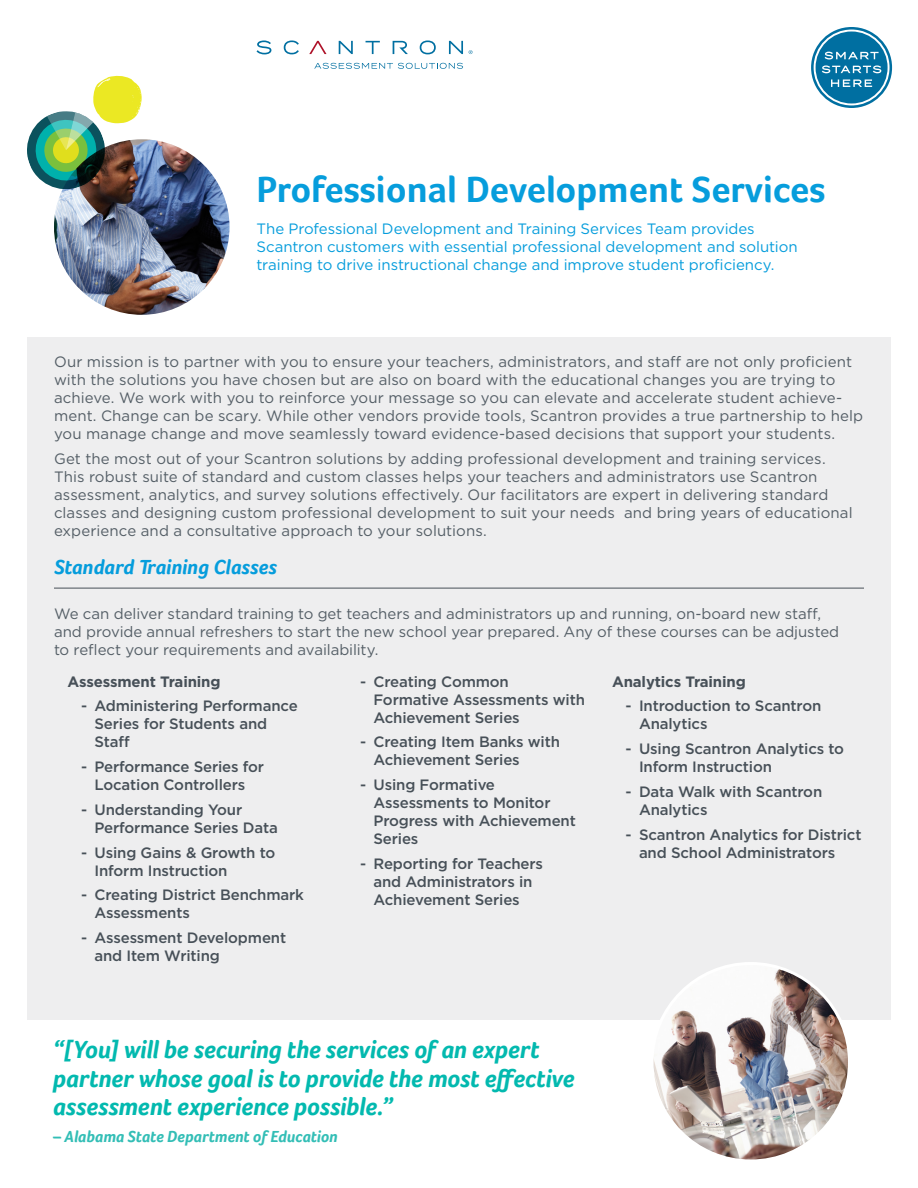
<style>
.page{position:relative;width:918px;height:1188px;background:#fff}
.page>*{position:absolute;margin:0;border:0;box-sizing:border-box;transform-origin:0 0}
.Page_TItle{font:700 37.5px "Foco";color:#069ddc}
.Intro{font:italic 700 25.5px/28.5px "Foco";letter-spacing:-.01em;color:#03b9af}
.Subhead_1{font:italic 700 21px "Foco";color:#069ddc}
.Intro-2{font:italic 700 16.5px "Foco";letter-spacing:-.005em;color:#33beb6}
.Body{font:15px/18px "Gotham";letter-spacing:.005em;color:#545e66}
.t1{font:500 15px/18px "Gotham";letter-spacing:-.01em;color:#475058}
.Intro-3{font:15px/18px "Gotham";letter-spacing:-.005em;color:#069ddc}
.Body_Bullets{font:700 15px "Gotham";letter-spacing:-.01em;color:#475058}
</style>
<div class="page">
<img style="left:54px;top:139px;width:176px;height:176px;border-radius:88px">
<svg style="left:27px;top:75px;width:115px;height:114px"></svg>
<svg style="left:257px;top:40px;width:206px;height:14px"></svg>
<svg style="left:314px;top:63px;width:149px;height:6px"></svg>
<svg style="left:469px;top:50px;width:3px;height:4px"></svg>
<div style="left:27px;top:338px;width:864px;height:682px;background:#eeeeef"></div>
<svg style="left:811px;top:27px;width:81px;height:81px"></svg>
<hr style="left:54px;top:588px;width:810px;height:1px;background:#475058">
<img style="left:652px;top:964px;width:198px;height:197px;border-radius:99px">
<p class="Page_TItle" style="left:256px;top:168px;width:570px">Professional Development Services</p>
<p class="Intro-3" style="left:256px;top:219px;width:543px">The Professional Development and Training Services Team provides<br>Scantron customers with essential professional development and solution training to drive instructional change and improve student proficiency.</p>
<p class="Body" style="left:54px;top:352px;width:811px">Our mission is to partner with you to ensure your teachers, administrators, and staff are not only proficient with the solutions you have chosen but are also on board with the educational changes you are trying to achieve. We work with you to reinforce your message so you can elevate and accelerate student achieve&shy;ment. Change can be scary. While other vendors provide tools, Scantron provides a true partnership to help you manage change and move seamlessly toward evidence-based decisions that support your students.</p>
<p class="Body" style="left:54px;top:449px;width:800px">Get the most out of your Scantron solutions by adding professional development and training services.<br>This robust suite of standard and custom classes helps your teachers and administrators use Scantron assessment, analytics, and survey solutions effectively. Our facilitators are expert in delivering standard classes and designing custom professional development to suit your needs and bring years of educational experience and a consultative approach to your solutions.</p>
<p class="Subhead_1" style="left:54px;top:555px;width:225px">Standard Training Classes</p>
<p class="Body" style="left:54px;top:605px;width:787px">We can deliver standard training to get teachers and administrators up and running, on-board new staff, and provide annual refreshers to start the new school year prepared. Any of these courses can be adjusted to reflect your requirements and availability.</p>
<p class="Body_Bullets" style="left:68px;top:671px;width:155px">Assessment Training</p>
<p class="t1" style="left:94px;top:697px;width:205px;text-indent:-14px">- Administering Performance<br>Series for Students and<br>Staff</p>
<p class="t1" style="left:81px;top:758px;width:185px;text-align:center">- Performance Series for<br>Location Controllers</p>
<p class="t1" style="left:94px;top:800px;width:185px;text-indent:-14px">- Understanding Your<br>Performance Series Data</p>
<p class="t1" style="left:94px;top:843px;width:182px;text-indent:-14px">- Using Gains &amp; Growth to<br>Inform Instruction</p>
<p class="t1" style="left:94px;top:886px;width:211px;text-indent:-14px">- Creating District Benchmark<br>Assessments</p>
<p class="t1" style="left:94px;top:929px;width:193px;text-indent:-14px">- Assessment Development and Item Writing</p>
<p class="Body_Bullets" style="left:612px;top:671px;width:135px">Analytics Training</p>
<p class="t1" style="left:639px;top:697px;width:184px;text-indent:-14px">- Introduction to Scantron<br>Analytics</p>
<p class="t1" style="left:639px;top:740px;width:207px;text-indent:-14px">- Using Scantron Analytics to<br>Inform Instruction</p>
<p class="t1" style="left:639px;top:782px;width:185px;text-indent:-14px">- Data Walk with Scantron<br>Analytics</p>
<p class="t1" style="left:639px;top:825px;width:224px;text-indent:-14px">- Scantron Analytics for District and School Administrators</p>
<p class="t1" style="left:374px;top:672px;width:213px;text-indent:-14px">- Creating Common<br>Formative Assessments with<br>Achievement Series</p>
<p class="t1" style="left:374px;top:733px;width:188px;text-indent:-14px">- Creating Item Banks with<br>Achievement Series</p>
<p class="t1" style="left:374px;top:776px;width:204px;text-indent:-14px">- Using Formative<br>Assessments to Monitor<br>Progress with Achievement<br>Series</p>
<p class="t1" style="left:374px;top:854px;width:171px;text-indent:-14px">- Reporting for Teachers and Administrators in<br>Achievement Series</p>
<p class="Intro" style="left:53px;top:1035px;width:523px">“[You] will be securing the services of an expert partner whose goal is to provide the most effective assessment experience possible.”</p>
<p class="Intro-2" style="left:53px;top:1127px;width:286px">– Alabama State Department of Education</p>
</div>
